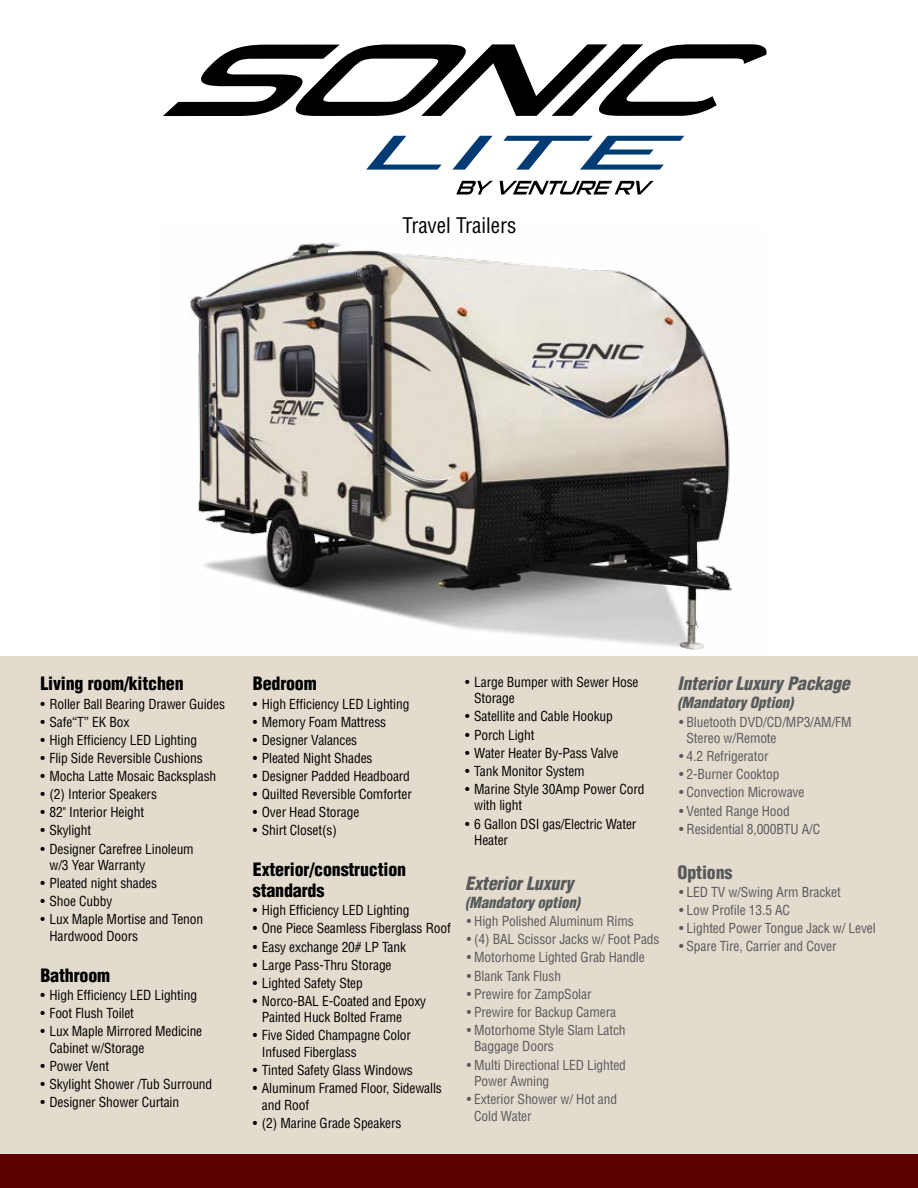
<style>
.page{position:relative;width:918px;height:1188px;background:#fff}
.page>*{position:absolute;margin:0;border:0;box-sizing:border-box;transform-origin:0 0}
.t1{font:condensed 21px "Helvetica";color:#000}
.t2{font:900 condensed 18px/21px "Helvetica";letter-spacing:-.01em;color:#000}
.t3{font:italic 900 condensed 18px "Helvetica";letter-spacing:-.01em;color:#58595b}
.t4{font:900 condensed 18px "Helvetica";letter-spacing:-.01em;color:#58595b}
.t5{font:italic 900 condensed 15px "Helvetica";letter-spacing:-.01em;color:#58595b}
.t6{font:condensed 13.5px/16.5px "Helvetica";letter-spacing:-.01em;color:#000}
.t7{font:condensed 13.5px/16.5px "Helvetica";letter-spacing:-.01em;color:#58595b}
</style>
<div class="page">
<img style="left:162px;top:242px;width:603px;height:415px">
<div style="left:0;top:657px;width:918px;height:531px;background:#e3dcce"></div>
<div style="left:0;top:1154px;width:918px;height:34px;background:#5d0201"></div>
<svg style="left:456px;top:180px;width:198px;height:15px"></svg>
<svg style="left:163px;top:44px;width:604px;height:72px"></svg>
<svg style="left:366px;top:135px;width:319px;height:35px"></svg>
<h1 class="t1" style="left:402px;top:212px;width:116px">Travel Trailers</h1>
<h2 class="t2" style="left:40px;top:673px;width:145px">Living room/kitchen</h2>
<p class="t6" style="left:40px;top:695px;width:186px">• Roller Ball Bearing Drawer Guides</p>
<p class="t6" style="left:40px;top:713px;width:91px">• Safe“T” EK Box</p>
<p class="t6" style="left:40px;top:732px;width:158px">• High Efficiency LED Lighting</p>
<p class="t6" style="left:40px;top:750px;width:164px">• Flip Side Reversible Cushions</p>
<p class="t6" style="left:40px;top:768px;width:177px">• Mocha Latte Mosaic Backsplash</p>
<p class="t6" style="left:40px;top:786px;width:118px">• (2) Interior Speakers</p>
<p class="t6" style="left:40px;top:804px;width:105px">• 82" Interior Height</p>
<p class="t6" style="left:40px;top:822px;width:52px">• Skylight</p>
<p class="t6" style="left:50px;top:840px;width:146px;text-indent:-9px">• Designer Carefree Linoleum w/3 Year Warranty</p>
<p class="t6" style="left:40px;top:875px;width:118px">• Pleated night shades</p>
<p class="t6" style="left:40px;top:893px;width:73px">• Shoe Cubby</p>
<p class="t6" style="left:50px;top:911px;width:155px;text-indent:-9px">• Lux Maple Mortise and Tenon<br>Hardwood Doors</p>
<h2 class="t2" style="left:40px;top:964px;width:71px">Bathroom</h2>
<p class="t6" style="left:40px;top:987px;width:158px">• High Efficiency LED Lighting</p>
<p class="t6" style="left:40px;top:1005px;width:95px">• Foot Flush Toilet</p>
<p class="t6" style="left:50px;top:1023px;width:154px;text-indent:-9px">• Lux Maple Mirrored Medicine<br>Cabinet w/Storage</p>
<p class="t6" style="left:40px;top:1057px;width:70px">• Power Vent</p>
<p class="t6" style="left:40px;top:1075px;width:173px">• Skylight Shower /Tub Surround</p>
<p class="t6" style="left:40px;top:1094px;width:140px">• Designer Shower Curtain</p>
<h2 class="t2" style="left:253px;top:673px;width:65px">Bedroom</h2>
<p class="t6" style="left:253px;top:695px;width:158px">• High Efficiency LED Lighting</p>
<p class="t6" style="left:253px;top:713px;width:135px">• Memory Foam Mattress</p>
<p class="t6" style="left:253px;top:732px;width:106px">• Designer Valances</p>
<p class="t6" style="left:253px;top:750px;width:121px">• Pleated Night Shades</p>
<p class="t6" style="left:253px;top:768px;width:159px">• Designer Padded Headboard</p>
<p class="t6" style="left:253px;top:786px;width:161px">• Quilted Reversible Comforter</p>
<p class="t6" style="left:253px;top:804px;width:108px">• Over Head Storage</p>
<p class="t6" style="left:253px;top:822px;width:85px">• Shirt Closet(s)</p>
<h2 class="t2" style="left:253px;top:859px;width:155px">Exterior/construction standards</h2>
<p class="t6" style="left:253px;top:902px;width:158px">• High Efficiency LED Lighting</p>
<p class="t6" style="left:253px;top:920px;width:199px">• One Piece Seamless Fiberglass Roof</p>
<p class="t6" style="left:253px;top:938px;width:155px">• Easy exchange 20# LP Tank</p>
<p class="t6" style="left:253px;top:956px;width:140px">• Large Pass-Thru Storage</p>
<p class="t6" style="left:253px;top:975px;width:112px">• Lighted Safety Step</p>
<p class="t6" style="left:262px;top:993px;width:166px;text-indent:-9px">• Norco-BAL E-Coated and Epoxy<br>Painted Huck Bolted Frame</p>
<p class="t6" style="left:262px;top:1027px;width:151px;text-indent:-9px">• Five Sided Champagne Color<br>Infused Fiberglass</p>
<p class="t6" style="left:253px;top:1062px;width:162px">• Tinted Safety Glass Windows</p>
<p class="t6" style="left:262px;top:1080px;width:182px;text-indent:-9px">• Aluminum Framed Floor, Sidewalls and Roof</p>
<p class="t6" style="left:253px;top:1115px;width:150px">• (2) Marine Grade Speakers</p>
<p class="t6" style="left:474px;top:674px;width:166px;text-indent:-9px">• Large Bumper with Sewer Hose<br>Storage</p>
<p class="t6" style="left:465px;top:708px;width:149px">• Satellite and Cable Hookup</p>
<p class="t6" style="left:465px;top:726px;width:71px">• Porch Light</p>
<p class="t6" style="left:465px;top:744px;width:155px">• Water Heater By-Pass Valve</p>
<p class="t6" style="left:465px;top:763px;width:121px">• Tank Monitor System</p>
<p class="t6" style="left:474px;top:781px;width:172px;text-indent:-9px">• Marine Style 30Amp Power Cord with light</p>
<p class="t6" style="left:474px;top:815px;width:164px;text-indent:-9px">• 6 Gallon DSI gas/Electric Water<br>Heater</p>
<h2 class="t3" style="left:465px;top:872px;width:110px">Exterior Luxury</h2>
<p class="t5" style="left:465px;top:893px;width:116px">(Mandatory option)</p>
<p class="t7" style="left:467px;top:913px;width:169px">• High Polished Aluminum Rims</p>
<p class="t7" style="left:467px;top:931px;width:194px">• (4) BAL Scissor Jacks w/ Foot Pads</p>
<p class="t7" style="left:467px;top:949px;width:180px">• Motorhome Lighted Grab Handle</p>
<p class="t7" style="left:467px;top:967px;width:96px">• Blank Tank Flush</p>
<p class="t7" style="left:467px;top:985px;width:126px">• Prewire for ZampSolar</p>
<p class="t7" style="left:467px;top:1004px;width:151px">• Prewire for Backup Camera</p>
<p class="t7" style="left:474px;top:1022px;width:153px;text-indent:-8px">• Motorhome Style Slam Latch<br>Baggage Doors</p>
<p class="t7" style="left:474px;top:1056px;width:153px;text-indent:-8px">• Multi Directional LED Lighted<br>Power Awning</p>
<p class="t7" style="left:474px;top:1091px;width:144px;text-indent:-8px">• Exterior Shower w/ Hot and<br>Cold Water</p>
<h2 class="t3" style="left:678px;top:672px;width:174px">Interior Luxury Package</h2>
<p class="t5" style="left:678px;top:693px;width:117px">(Mandatory Option)</p>
<p class="t7" style="left:687px;top:713px;width:167px;text-indent:-8px">• Bluetooth DVD/CD/MP3/AM/FM<br>Stereo w/Remote</p>
<p class="t7" style="left:679px;top:748px;width:91px">• 4.2 Refrigerator</p>
<p class="t7" style="left:679px;top:766px;width:102px">• 2-Burner Cooktop</p>
<p class="t7" style="left:679px;top:784px;width:127px">• Convection Microwave</p>
<p class="t7" style="left:679px;top:802px;width:112px">• Vented Range Hood</p>
<p class="t7" style="left:679px;top:820px;width:143px">• Residential 8,000BTU A/C</p>
<h2 class="t4" style="left:678px;top:861px;width:56px">Options</h2>
<p class="t7" style="left:679px;top:884px;width:163px">• LED TV w/Swing Arm Bracket</p>
<p class="t7" style="left:679px;top:902px;width:112px">• Low Profile 13.5 AC</p>
<p class="t7" style="left:679px;top:920px;width:198px">• Lighted Power Tongue Jack w/ Level</p>
<p class="t7" style="left:679px;top:938px;width:159px">• Spare Tire, Carrier and Cover</p>
</div>
